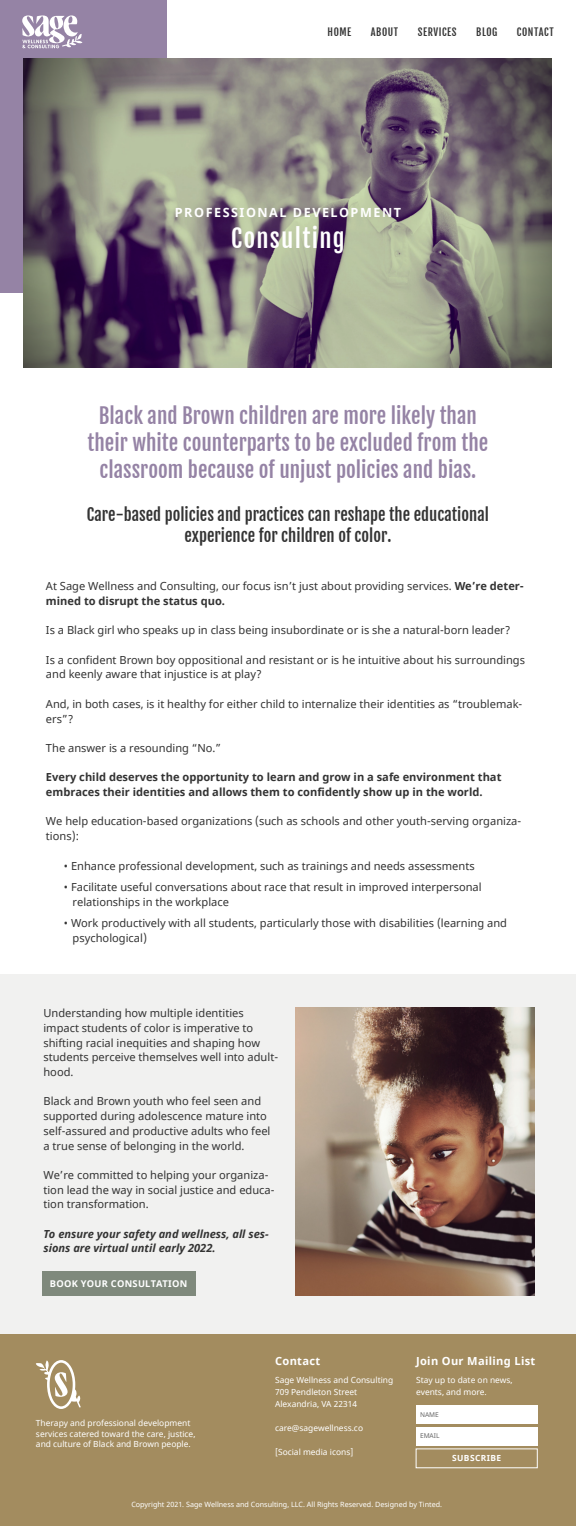
<style>
.page{position:relative;width:576px;height:1526px;background:#fff}
.page>*{position:absolute;margin:0;border:0;box-sizing:border-box;transform-origin:0 0}
.t1{font:24.6px "Fjalla One";letter-spacing:.055em;color:#fff}
.t2{font:21px/27px "Fjalla One";color:#9583a5;text-align:center}
.t3{font:16.5px/21.3px "Fjalla One";color:#333;text-align:center}
.t4{font:700 12.6px "Noto Sans";letter-spacing:.12em;color:#fff}
.t5{font:11.1px/14.7px "Noto Sans";color:#333}
.t6{font:700 11.1px/14.7px "Noto Sans";color:#333}
.t7{font:italic 700 11.1px/14.7px "Noto Sans";color:#333}
.t8{font:700 11.1px "Noto Sans";letter-spacing:.03em;color:#fff}
.t9{font:10.2px "Fjalla One";letter-spacing:.055em;color:#333}
.t10{font:700 9.3px "Noto Sans";letter-spacing:.03em;color:#fff}
.t11{font:8.4px/12px "Noto Sans";color:#fff}
.t12{font:700 8.4px "Noto Sans";letter-spacing:.05em;color:#fff}
.t13{font:7.2px "Noto Sans";color:#fff}
.t14{font:6.6px "Noto Sans";color:#666}
.s1{font-weight:700}
</style>
<div class="page">
<div style="left:0;top:0;width:167px;height:293px;background:#9583a5"></div>
<img style="left:23px;top:58px;width:528px;height:309px">
<svg style="left:22px;top:15px;width:60px;height:33px"></svg>
<div style="left:0;top:1333px;width:576px;height:193px;background:#a38c5f"></div>
<svg style="left:36px;top:1360px;width:45px;height:49px"></svg>
<div style="left:416px;top:1405px;width:121px;height:19px;background:#fff"></div>
<div style="left:416px;top:1427px;width:121px;height:19px;background:#fff"></div>
<div style="left:416px;top:1449px;width:121px;height:19px;border:1px solid #fff"></div>
<div style="left:0;top:974px;width:576px;height:360px;background:#f1f1f0"></div>
<img style="left:296px;top:1008px;width:238px;height:288px">
<div style="left:42px;top:1271px;width:154px;height:25px;background:#7f897c"></div>
<p class="t9" style="left:328px;top:26px;width:25px">HOME</p>
<p class="t9" style="left:371px;top:26px;width:29px">ABOUT</p>
<p class="t9" style="left:418px;top:26px;width:40px">SERVICES</p>
<p class="t9" style="left:476px;top:26px;width:23px">BLOG</p>
<p class="t9" style="left:517px;top:26px;width:38px">CONTACT</p>
<p class="t4" style="left:175px;top:204px;width:228px">PROFESSIONAL DEVELOPMENT</p>
<h1 class="t1" style="left:231px;top:223px;width:115px">Consulting</h1>
<h2 class="t2" style="left:88px;top:403px;width:402px">Black and Brown children are more likely than their white counterparts to be excluded from the classroom because of unjust policies and bias.</h2>
<h3 class="t3" style="left:87px;top:504px;width:404px">Care-based policies and practices can reshape the educational experience for children of color.</h3>
<p class="t5" style="left:46px;top:579px;width:480px">At Sage Wellness and Consulting, our focus isn’t just about providing services. <span class="s1">We’re deter&shy;mined to disrupt the status quo.</span></p>
<p class="t5" style="left:46px;top:623px;width:466px">Is a Black girl who speaks up in class being insubordinate or is she a natural-born leader?</p>
<p class="t5" style="left:46px;top:653px;width:481px">Is a confident Brown boy oppositional and resistant or is he intuitive about his surroundings and keenly aware that injustice is at play?</p>
<p class="t5" style="left:46px;top:697px;width:478px">And, in both cases, is it healthy for either child to internalize their identities as “troublemak&shy;ers”?</p>
<p class="t5" style="left:46px;top:741px;width:177px">The answer is a resounding “No.”</p>
<p class="t6" style="left:46px;top:770px;width:457px">Every child deserves the opportunity to learn and grow in a safe environment that embraces their identities and allows them to confidently show up in the world.</p>
<p class="t5" style="left:46px;top:814px;width:477px">We help education-based organizations (such as schools and other youth-serving organiza&shy;tions):</p>
<p class="t5" style="left:64px;top:858px;width:412px">• Enhance professional development, such as trainings and needs assessments</p>
<p class="t5" style="left:73px;top:880px;width:411px;text-indent:-9px">• Facilitate useful conversations about race that result in improved interpersonal relationships in the workplace</p>
<p class="t5" style="left:73px;top:916px;width:436px;text-indent:-9px">• Work productively with all students, particularly those with disabilities (learning and psychological)</p>
<p class="t5" style="left:43px;top:1006px;width:236px">Understanding how multiple identities impact students of color is imperative to shifting racial inequities and shaping how students perceive themselves well into adult&shy;hood.</p>
<p class="t5" style="left:43px;top:1094px;width:229px">Black and Brown youth who feel seen and supported during adolescence mature into self-assured and productive adults who feel a true sense of belonging in the world.</p>
<p class="t5" style="left:43px;top:1168px;width:233px">We’re committed to helping your organiza&shy;tion lead the way in social justice and educa&shy;tion transformation.</p>
<p class="t7" style="left:43px;top:1226px;width:227px">To ensure your safety and wellness, all ses&shy;sions are virtual until early 2022.</p>
<p class="t10" style="left:50px;top:1277px;width:139px">BOOK YOUR CONSULTATION</p>
<p class="t11" style="left:36px;top:1418px;width:161px;line-height:10.5px">Therapy and professional development services catered toward the care, justice, and culture of Black and Brown people.</p>
<p class="t8" style="left:275px;top:1353px;width:47px">Contact</p>
<p class="t11" style="left:275px;top:1374px;width:120px">Sage Wellness and Consulting<br>709 Pendleton Street<br>Alexandria, VA 22314</p>
<p class="t11" style="left:275px;top:1422px;width:89px">care@sagewellness.co</p>
<p class="t11" style="left:275px;top:1446px;width:80px">[Social media icons]</p>
<p class="t8" style="left:416px;top:1353px;width:121px">Join Our Mailing List</p>
<p class="t11" style="left:416px;top:1374px;width:98px">Stay up to date on news, events, and more.</p>
<p class="t14" style="left:420px;top:1410px;width:20px">NAME</p>
<p class="t14" style="left:420px;top:1431px;width:21px">EMAIL</p>
<p class="t12" style="left:452px;top:1452px;width:51px">SUBSCRIBE</p>
<p class="t13" style="left:131px;top:1500px;width:312px">Copyright 2021. Sage Wellness and Consulting, LLC. All Rights Reserved. Designed by Tinted.</p>
</div>
